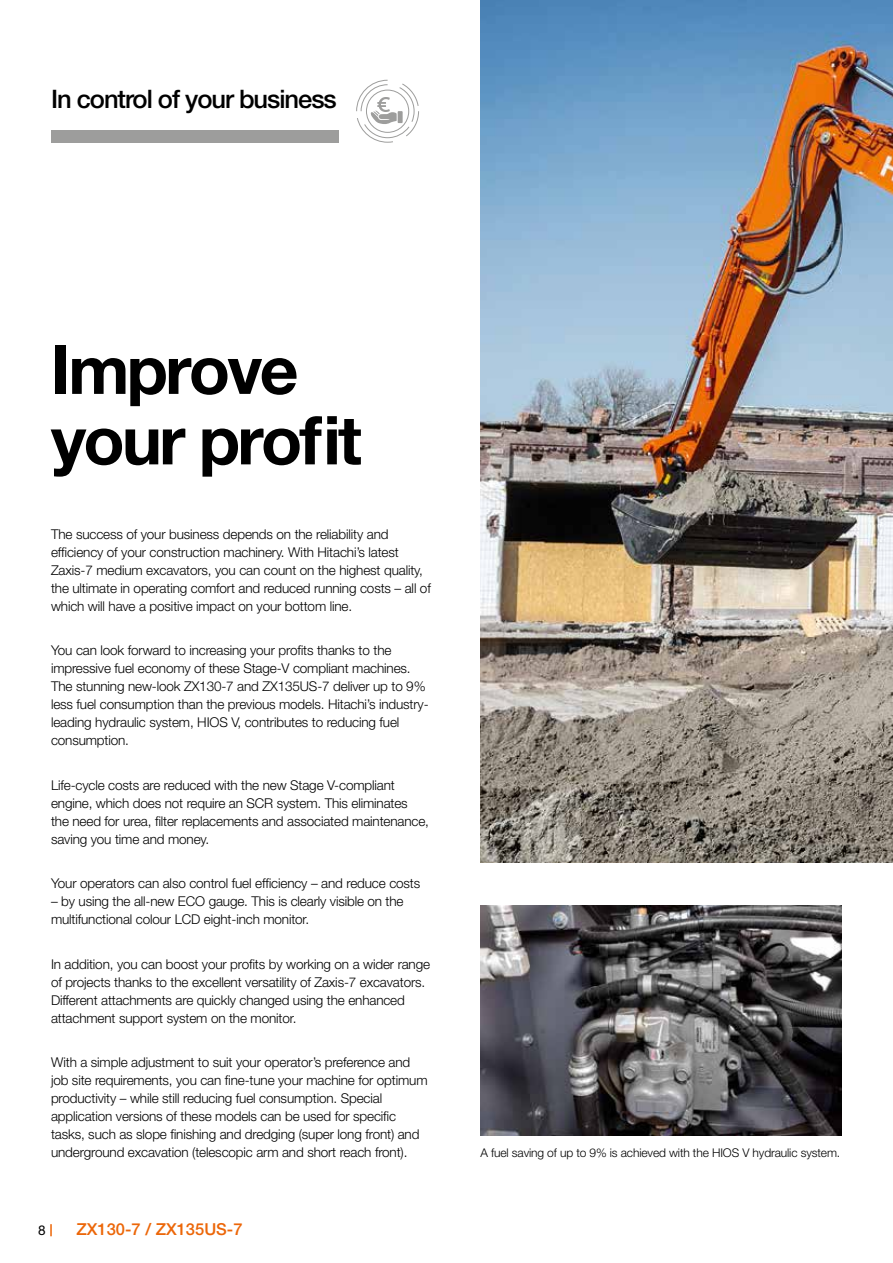
<style>
.page{position:relative;width:893px;height:1263px;background:#fff}
.page>*{position:absolute;margin:0;border:0;box-sizing:border-box;transform-origin:0 0}
.t1{font:700 67.5px/70.5px "Helvetica Neue LT Pro";letter-spacing:-.04em;color:#000}
.t2{font:500 25.5px "Helvetica Neue LT Pro";letter-spacing:-.04em;color:#000}
.t3{font:500 16.5px "Helvetica Neue LT Pro";color:#ec6608}
.t4{font:300 13.5px/18px "Helvetica Neue LT Pro";letter-spacing:-.01em;color:#000}
.t5{font:13.5px "Helvetica Neue LT Pro";color:#000}
.t6{font:300 12px "Helvetica Neue LT Pro";letter-spacing:-.01em;color:#000}
</style>
<div class="page">
<svg style="left:50px;top:1224px;width:2px;height:12px"></svg>
<img style="left:480px;top:0;width:413px;height:863px">
<img style="left:480px;top:906px;width:362px;height:229px">
<div style="left:51px;top:130px;width:287px;height:13px;background:#9d9d9c"></div>
<svg style="left:356px;top:79px;width:63px;height:64px"></svg>
<h2 class="t2" style="left:51px;top:83px;width:287px">In control of your business</h2>
<h1 class="t1" style="left:51px;top:333px;width:312px">Improve your profit</h1>
<p class="t4" style="left:51px;top:525px;width:381px">The success of your business depends on the reliability and efficiency of your construction machinery. With Hitachi’s latest Zaxis-7 medium excavators, you can count on the highest quality, the ultimate in operating comfort and reduced running costs – all of which will have a positive impact on your bottom line.</p>
<p class="t4" style="left:51px;top:641px;width:379px">You can look forward to increasing your profits thanks to the impressive fuel economy of these Stage-V compliant machines.<br>The stunning new-look ZX130-7 and ZX135US-7 deliver up to 9% less fuel consumption than the previous models. Hitachi’s industry&shy;leading hydraulic system, HIOS V, contributes to reducing fuel consumption.</p>
<p class="t4" style="left:51px;top:776px;width:379px">Life-cycle costs are reduced with the new Stage V-compliant engine, which does not require an SCR system. This eliminates the need for urea, filter replacements and associated maintenance, saving you time and money.</p>
<p class="t4" style="left:51px;top:874px;width:371px">Your operators can also control fuel efficiency – and reduce costs</p>
<p class="t4" style="left:51px;top:892px;width:354px">– by using the all-new ECO gauge. This is clearly visible on the multifunctional colour LCD eight-inch monitor.</p>
<p class="t4" style="left:51px;top:955px;width:381px">In addition, you can boost your profits by working on a wider range of projects thanks to the excellent versatility of Zaxis-7 excavators.<br>Different attachments are quickly changed using the enhanced attachment support system on the monitor.</p>
<p class="t4" style="left:51px;top:1053px;width:378px">With a simple adjustment to suit your operator’s preference and job site requirements, you can fine-tune your machine for optimum productivity – while still reducing fuel consumption. Special application versions of these models can be used for specific tasks, such as slope finishing and dredging (super long front) and underground excavation (telescopic arm and short reach front).</p>
<p class="t5" style="left:38px;top:1222px;width:9px">8</p>
<p class="t3" style="left:77px;top:1220px;width:167px">ZX130-7 / ZX135US-7</p>
<p class="t6" style="left:480px;top:1145px;width:361px">A fuel saving of up to 9% is achieved with the HIOS V hydraulic system.</p>
</div>
